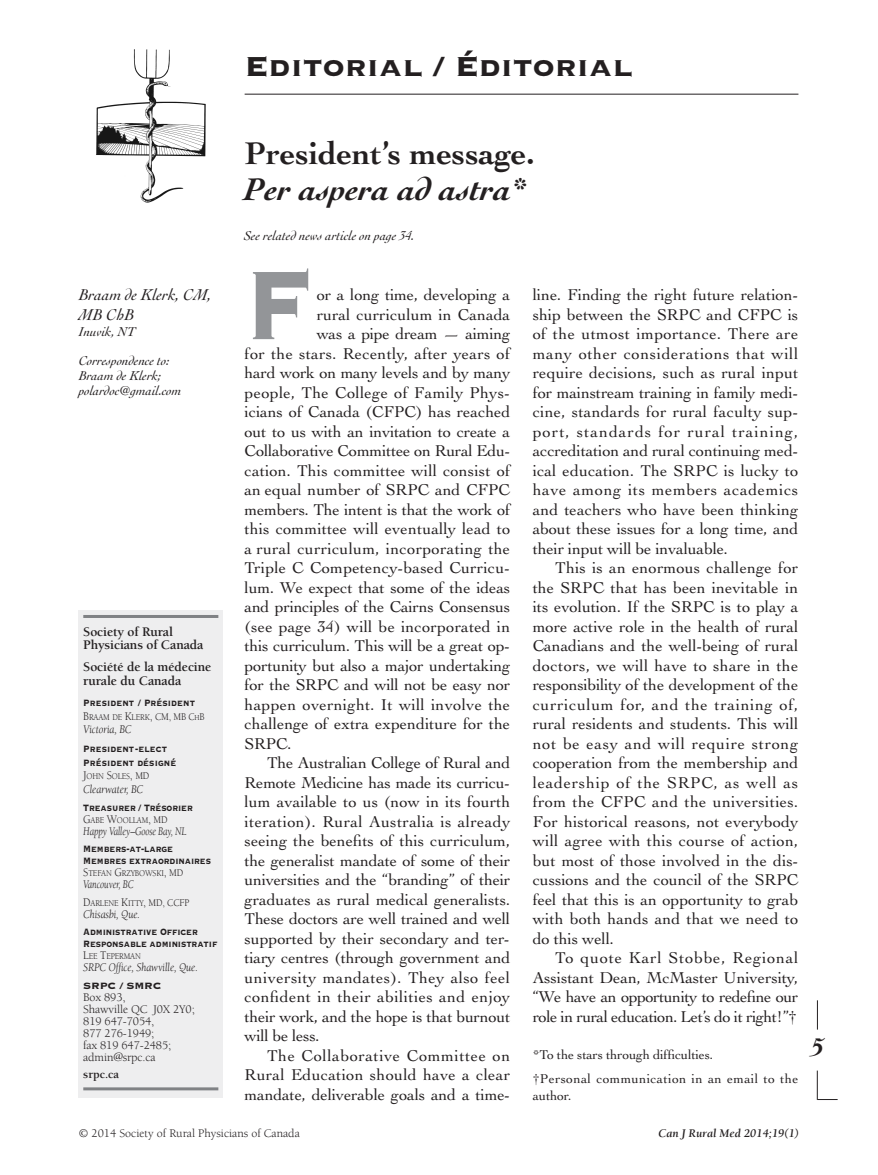
<style>
.page{position:relative;width:878px;height:1175px;background:#fff}
.page>*{position:absolute;margin:0;border:0;box-sizing:border-box;transform-origin:0 0}
.t1{font:127.5px "Copperplate Gothic Std 33 BC";color:#939598;scale:.8 1}
.t2{font:36px "Copperplate Gothic Std 33 BC";color:#231f20}
.t3{font:700 33px "Cochin LT Std";color:#231f20}
.t4{font:italic 700 33px "Cochin LT Std";color:#231f20}
.t5{font:italic 700 27px "Cochin LT Std";color:#231f20}
.t6{font:16.5px/19.5px "Cochin LT Std";letter-spacing:-.005em;color:#231f20;text-align:justify}
.t7{font:16.5px "Cochin LT Std";letter-spacing:.015em;color:#231f20}
.t8{font:16.5px "Cochin LT Std";letter-spacing:.025em;color:#231f20}
.t9{font:16.5px "Cochin LT Std";letter-spacing:.02em;color:#231f20}
.t10{font:16.5px "Cochin LT Std";letter-spacing:.03em;color:#231f20}
.t11{font:italic 16.5px/19.8px "Cochin LT Std";color:#231f20}
.t12{font:italic 13.5px/28.5px "Cochin LT Std";color:#231f20}
.t13{font:13.5px/24px "Cochin LT Std";letter-spacing:.025em;color:#231f20}
.t14{font:700 13.5px/13.5px "Berkeley Std";letter-spacing:-.01em;color:#231f20}
.t15{font:12px/12px "Berkeley Std";letter-spacing:-.01em;color:#231f20}
.t16{font:12px/12px "Copperplate Gothic Std 33 BC";letter-spacing:-.01em;color:#231f20;scale:.8 1}
.t17{font:italic 12px "Berkeley Std";letter-spacing:-.01em;color:#231f20;scale:.9 1}
.t18{font:12px/13.5px "Copperplate Gothic Std 33 BC";letter-spacing:.01em;color:#231f20;scale:.8 1}
.t19{font:italic 12px "Berkeley Std";letter-spacing:-.01em;color:#231f20;scale:.8 1}
.t20{font:italic 700 12px "Berkeley Std";color:#231f20}
.t21{font:12px "Copperplate Gothic Std 33 BC";letter-spacing:-.01em;color:#231f20}
.t22{font:700 12px "Berkeley Std";color:#231f20}
.t23{font:9px "Berkeley Std";letter-spacing:-.015em;color:#231f20;scale:.9 1}
.s1{font-size:12px}
.s2{font-size:10.5px}
.s3{font-size:7.8px}
</style>
<div class="page">
<img style="left:96px;top:49px;width:110px;height:154px">
<hr style="left:244px;top:94px;width:554px;height:1px;background:#231f20">
<svg style="left:817px;top:1000px;width:1px;height:29px"></svg>
<svg style="left:816px;top:1070px;width:21px;height:30px"></svg>
<div style="left:79px;top:610px;width:144px;height:488px;background:#eeeeef"></div>
<hr style="left:83px;top:615px;width:135px;height:3px;background:#808285">
<hr style="left:83px;top:1087px;width:135px;height:3px;background:#808285">
<h2 class="t2" style="left:245px;top:42px;width:390px">Editorial / Éditorial</h2>
<h3 class="t3" style="left:245px;top:140px;width:292px">President’s message.</h3>
<h3 class="t4" style="left:245px;top:176px;width:283px">Per aspera ad astra*</h3>
<p class="t11" style="left:79px;top:286px;width:134px">Braam de Klerk, CM,<br>MB ChB</p>
<p class="t12" style="left:79px;top:319px;width:92px">Inuvik, NT<br>Correspondence to:</p>
<p class="t12" style="left:79px;top:369px;width:104px;line-height:15px">Braam de Klerk; polardoc@gmail.com</p>
<p class="t14" style="left:83px;top:626px;width:122px">Society of Rural<br>Physicians of Canada</p>
<p class="t14" style="left:83px;top:661px;width:130px">Société de la médecine rurale du Canada</p>
<p class="t18" style="left:83px;top:695px;width:141px">President / Président</p>
<p class="t23" style="left:83px;top:713px;width:136px"><span class="s1">B</span>RAAM DE <span class="s1">K</span>LERK<span class="s1">,</span> <span class="s2">CM, MB C</span><span class="s3">H</span><span class="s2">B</span></p>
<p class="t17" style="left:83px;top:725px;width:55px">Victoria, BC</p>
<p class="t18" style="left:83px;top:741px;width:118px">President-elect<br>Président désigné</p>
<p class="t23" style="left:83px;top:773px;width:75px"><span class="s1">J</span>OHN <span class="s1">S</span>OLES<span class="s1">,</span> <span class="s2">MD</span></p>
<p class="t17" style="left:83px;top:784px;width:68px">Clearwater, BC</p>
<p class="t16" style="left:83px;top:800px;width:138px">Treasurer / Trésorier</p>
<p class="t23" style="left:83px;top:816px;width:95px"><span class="s1">G</span>ABE <span class="s1">W</span>OOLLAM<span class="s1">,</span> <span class="s2">MD</span></p>
<p class="t19" style="left:83px;top:826px;width:130px">Happy Valley–Goose Bay, NL</p>
<p class="t16" style="left:83px;top:842px;width:161px">Members-at-large<br>Membres extraordinaires</p>
<p class="t23" style="left:83px;top:869px;width:113px"><span class="s1">S</span>TEFAN <span class="s1">G</span>RZYBOWSKI<span class="s1">,</span> <span class="s2">MD</span></p>
<p class="t19" style="left:83px;top:879px;width:64px">Vancouver, BC</p>
<p class="t23" style="left:83px;top:899px;width:119px"><span class="s1">D</span>ARLENE <span class="s1">K</span>ITTY<span class="s1">,</span> <span class="s2">MD, CCFP</span></p>
<p class="t17" style="left:83px;top:909px;width:65px">Chisasbi, Que.</p>
<p class="t16" style="left:83px;top:925px;width:169px">Administrative Officer<br>Responsable administratif</p>
<p class="t23" style="left:83px;top:952px;width:66px"><span class="s1">L</span>EE <span class="s1">T</span>EPERMAN</p>
<p class="t17" style="left:83px;top:962px;width:129px">SRPC Office, Shawville, Que.</p>
<p class="t21" style="left:83px;top:977px;width:80px">SRPC / SMRC</p>
<p class="t15" style="left:83px;top:992px;width:113px">Box 893,<br>Shawville QC J0X 2Y0;<br>819 647-7054,<br>877 276-1949;<br>fax 819 647-2485; admin@srpc.ca</p>
<p class="t22" style="left:83px;top:1069px;width:37px">srpc.ca</p>
<p class="t12" style="left:244px;top:223px;width:172px">See related news article on page 34.</p>
<h1 class="t1" style="left:244px;top:220px;width:87px">F</h1>
<p class="t6" style="left:317px;top:286px;width:195px">or a long time, developing a</p>
<p class="t6" style="left:317px;top:306px;width:195px">rural curriculum in Canada</p>
<p class="t6" style="left:316px;top:325px;width:195px">was a pipe dream — aiming</p>
<p class="t7" style="left:244px;top:347px;width:267px">for the stars. Recently, after years of</p>
<p class="t6" style="left:244px;top:364px;width:267px">hard work on many levels and by many</p>
<p class="t7" style="left:244px;top:386px;width:267px">people, The College of Family Phys-</p>
<p class="t6" style="left:244px;top:403px;width:267px">icians of Canada (CFPC) has reached</p>
<p class="t6" style="left:244px;top:423px;width:267px">out to us with an invitation to create a</p>
<p class="t6" style="left:244px;top:442px;width:267px">Collaborative Committee on Rural Edu-</p>
<p class="t6" style="left:244px;top:462px;width:267px">cation. This committee will consist of</p>
<p class="t6" style="left:245px;top:481px;width:267px">an equal number of SRPC and CFPC</p>
<p class="t6" style="left:244px;top:501px;width:267px">members. The intent is that the work of</p>
<p class="t6" style="left:244px;top:520px;width:267px">this committee will eventually lead to</p>
<p class="t7" style="left:244px;top:542px;width:267px">a rural curriculum, incorporating the</p>
<p class="t6" style="left:244px;top:559px;width:267px">Triple C Competency-based Curricu-</p>
<p class="t6" style="left:244px;top:579px;width:267px">lum. We expect that some of the ideas</p>
<p class="t6" style="left:244px;top:598px;width:267px">and principles of the Cairns Consensus</p>
<p class="t6" style="left:244px;top:618px;width:267px">(see page 34) will be incorporated in</p>
<p class="t6" style="left:244px;top:637px;width:267px">this curriculum. This will be a great op-</p>
<p class="t6" style="left:244px;top:657px;width:267px">portunity but also a major undertaking</p>
<p class="t6" style="left:244px;top:676px;width:267px">for the SRPC and will not be easy nor</p>
<p class="t7" style="left:244px;top:698px;width:267px">happen overnight. It will involve the</p>
<p class="t6" style="left:244px;top:715px;width:267px">challenge of extra expenditure for the</p>
<p class="t6" style="left:244px;top:735px;width:48px">SRPC.</p>
<p class="t6" style="left:267px;top:754px;width:244px">The Australian College of Rural and</p>
<p class="t6" style="left:244px;top:774px;width:267px">Remote Medicine has made its curricu-</p>
<p class="t6" style="left:244px;top:793px;width:267px">lum available to us (now in its fourth</p>
<p class="t9" style="left:244px;top:815px;width:267px">iteration). Rural Australia is already</p>
<p class="t6" style="left:244px;top:832px;width:267px">seeing the benefits of this curriculum,</p>
<p class="t6" style="left:244px;top:852px;width:267px">the generalist mandate of some of their</p>
<p class="t6" style="left:244px;top:871px;width:267px">universities and the “branding” of their</p>
<p class="t6" style="left:244px;top:891px;width:267px">graduates as rural medical generalists.</p>
<p class="t6" style="left:244px;top:910px;width:267px">These doctors are well trained and well</p>
<p class="t6" style="left:244px;top:930px;width:266px">supported by their secondary and ter-</p>
<p class="t6" style="left:244px;top:949px;width:267px">tiary centres (through government and</p>
<p class="t8" style="left:244px;top:971px;width:267px">university mandates). They also feel</p>
<p class="t8" style="left:244px;top:990px;width:267px">confident in their abilities and enjoy</p>
<p class="t6" style="left:244px;top:1008px;width:267px">their work, and the hope is that burnout</p>
<p class="t6" style="left:244px;top:1027px;width:77px">will be less.</p>
<p class="t10" style="left:267px;top:1049px;width:244px">The Collaborative Committee on</p>
<p class="t7" style="left:244px;top:1068px;width:267px">Rural Education should have a clear</p>
<p class="t6" style="left:244px;top:1086px;width:267px">mandate, deliverable goals and a time-</p>
<p class="t6" style="left:532px;top:286px;width:267px">line. Finding the right future relation&shy;ship between the SRPC and CFPC is of the utmost importance. There are many other considerations that will require decisions, such as rural input for mainstream training in family medi&shy;cine, standards for rural faculty sup&shy;port, standards for rural training, accreditation and rural continuing med&shy;ical education. The SRPC is lucky to have among its members academics and teachers who have been thinking about these issues for a long time, and their input will be invaluable.</p>
<p class="t6" style="left:532px;top:559px;width:267px;text-indent:23px">This is an enormous challenge for the SRPC that has been inevitable in its evolution. If the SRPC is to play a more active role in the health of rural Canadians and the well-being of rural doctors, we will have to share in the responsibility of the development of the curriculum for, and the training of, rural residents and students. This will not be easy and will require strong cooperation from the membership and leadership of the SRPC, as well as from the CFPC and the universities.<br>For historical reasons, not everybody will agree with this course of action, but most of those involved in the dis&shy;cussions and the council of the SRPC feel that this is an opportunity to grab with both hands and that we need to do this well.</p>
<p class="t6" style="left:532px;top:949px;width:267px;text-indent:23px">To quote Karl Stobbe, Regional Assistant Dean, McMaster University, “We have an opportunity to redefine our role in rural education. Let’s do it right!”†</p>
<p class="t13" style="left:533px;top:1044px;width:267px">*To the stars through difficulties.<br>†Personal communication in an email to the</p>
<p class="t13" style="left:532px;top:1084px;width:40px">author.</p>
<p class="t15" style="left:79px;top:1128px;width:222px">© 2014 Society of Rural Physicians of Canada</p>
<p class="t20" style="left:658px;top:1128px;width:142px">Can J Rural Med 2014;19(1)</p>
<h3 class="t5" style="left:810px;top:1037px;width:15px">5</h3>
</div>
